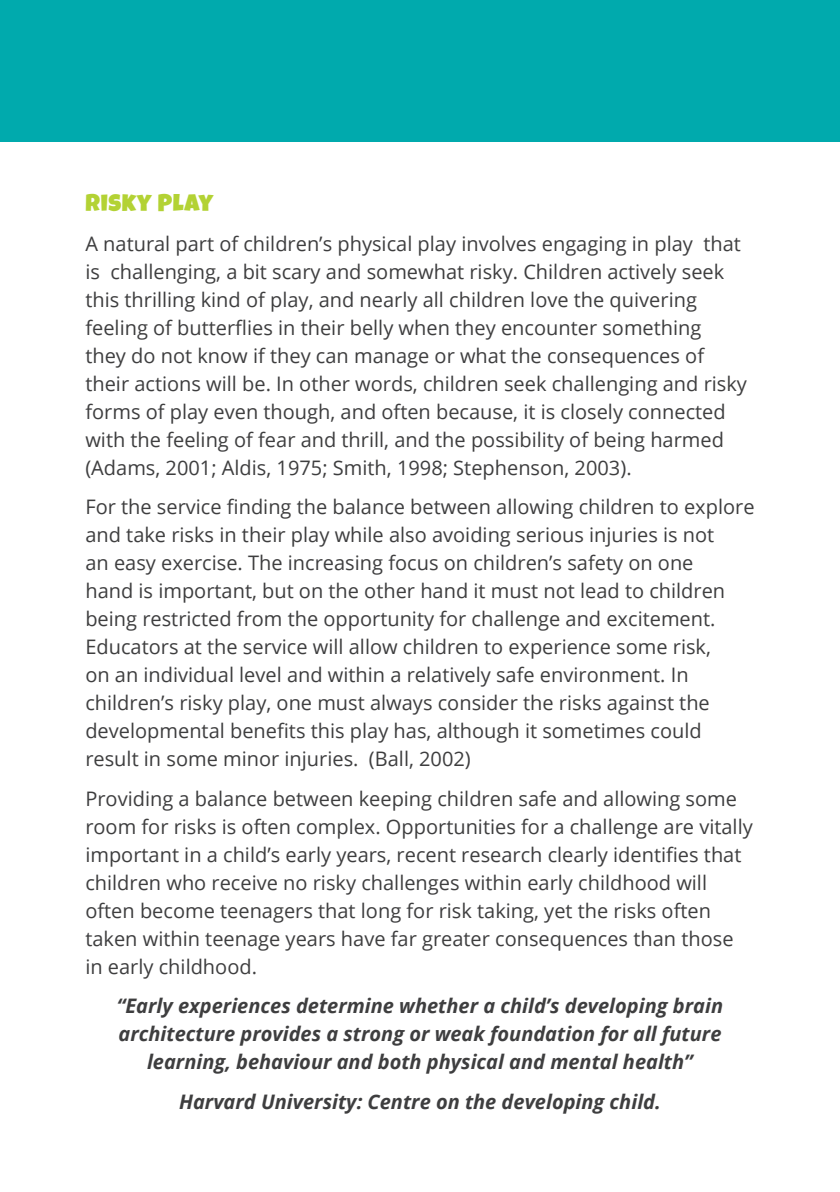
<style>
.page{position:relative;width:840px;height:1192px;background:#fff}
.page>*{position:absolute;margin:0;border:0;box-sizing:border-box;transform-origin:0 0}
.Headings{font:24px "Luckiest Guy";letter-spacing:.03em;color:#b3d234}
.Body_Copy{font:20px/28px "Open Sans";color:#3e3e3f}
.Body_Copy-2{font:italic 700 20px/28px "Open Sans";color:#3e3e3f;text-align:center}
</style>
<div class="page">
<div style="left:0;top:0;width:840px;height:142px;background:#00aaad"></div>
<p class="Headings" style="left:85px;top:187px;width:129px">Risky Play</p>
<p class="Body_Copy" style="left:85px;top:229px;width:663px">A natural part of children’s physical play involves engaging in play that is challenging, a bit scary and somewhat risky. Children actively seek this thrilling kind of play, and nearly all children love the quivering feeling of butterflies in their belly when they encounter something they do not know if they can manage or what the consequences of their actions will be. In other words, children seek challenging and risky forms of play even though, and often because, it is closely connected with the feeling of fear and thrill, and the possibility of being harmed (Adams, 2001; Aldis, 1975; Smith, 1998; Stephenson, 2003).</p>
<p class="Body_Copy" style="left:85px;top:492px;width:670px">For the service finding the balance between allowing children to explore and take risks in their play while also avoiding serious injuries is not<br>an easy exercise. The increasing focus on children’s safety on one<br>hand is important, but on the other hand it must not lead to children being restricted from the opportunity for challenge and excitement.<br>Educators at the service will allow children to experience some risk,<br>on an individual level and within a relatively safe environment. In children’s risky play, one must always consider the risks against the developmental benefits this play has, although it sometimes could result in some minor injuries. (Ball, 2002)</p>
<p class="Body_Copy" style="left:85px;top:783px;width:669px">Providing a balance between keeping children safe and allowing some room for risks is often complex. Opportunities for a challenge are vitally important in a child’s early years, recent research clearly identifies that children who receive no risky challenges within early childhood will often become teenagers that long for risk taking, yet the risks often taken within teenage years have far greater consequences than those in early childhood.</p>
<p class="Body_Copy-2" style="left:117px;top:991px;width:608px">“Early experiences determine whether a child’s developing brain architecture provides a strong or weak foundation for all future learning, behaviour and both physical and mental health”</p>
<p class="Body_Copy-2" style="left:179px;top:1086px;width:483px">Harvard University: Centre on the developing child.</p>
</div>
